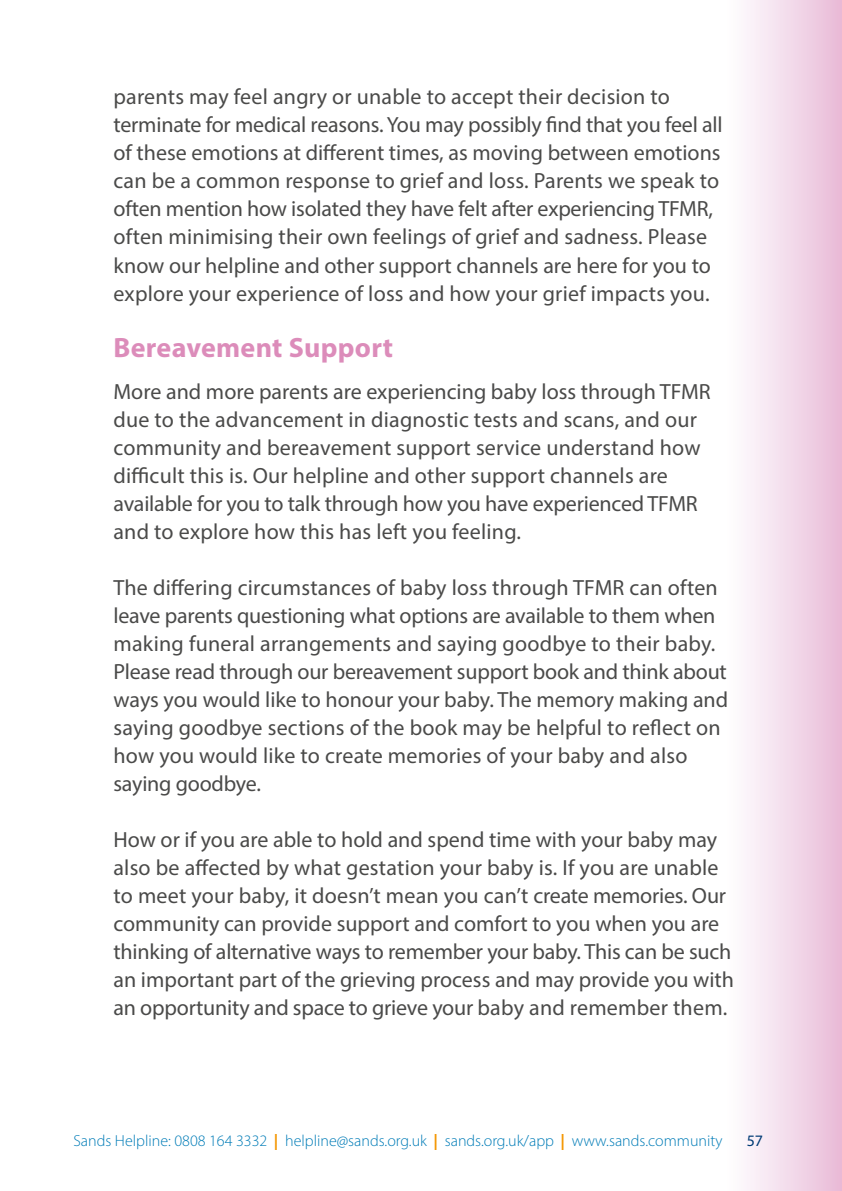
<style>
.page{position:relative;width:842px;height:1191px;background:#fff}
.page>*{position:absolute;margin:0;border:0;box-sizing:border-box;transform-origin:0 0}
.t1{font:700 28px "Myriad Pro";letter-spacing:.01em;color:#dc8cba}
.t2{font:22px/28px "Myriad Pro";color:#4a4a49}
.t3{font:300 16px "Myriad Pro";color:#007cb7}
.t4{font:16px "Myriad Pro";color:#003b75}
.s1{font-weight:700;color:#f49600}
</style>
<div class="page">
<div style="left:722px;top:0;width:119px;height:1191px;background:linear-gradient(to right,#fff,#e9bcd8)"></div>
<p class="t2" style="left:113px;top:83px;width:610px">parents may feel angry or unable to accept their decision to terminate for medical reasons. You may possibly find that you feel all of these emotions at different times, as moving between emotions can be a common response to grief and loss. Parents we speak to often mention how isolated they have felt after experiencing TFMR, often minimising their own feelings of grief and sadness. Please know our helpline and other support channels are here for you to explore your experience of loss and how your grief impacts you.</p>
<p class="t1" style="left:113px;top:329px;width:281px">Bereavement Support</p>
<p class="t2" style="left:113px;top:377px;width:598px">More and more parents are experiencing baby loss through TFMR due to the advancement in diagnostic tests and scans, and our community and bereavement support service understand how difficult this is. Our helpline and other support channels are available for you to talk through how you have experienced TFMR and to explore how this has left you feeling.</p>
<p class="t2" style="left:113px;top:573px;width:616px">The differing circumstances of baby loss through TFMR can often leave parents questioning what options are available to them when making funeral arrangements and saying goodbye to their baby.<br>Please read through our bereavement support book and think about ways you would like to honour your baby. The memory making and saying goodbye sections of the book may be helpful to reflect on how you would like to create memories of your baby and also saying goodbye.</p>
<p class="t2" style="left:113px;top:825px;width:622px">How or if you are able to hold and spend time with your baby may also be affected by what gestation your baby is. If you are unable to meet your baby, it doesn’t mean you can’t create memories. Our community can provide support and comfort to you when you are thinking of alternative ways to remember your baby. This can be such an important part of the grieving process and may provide you with an opportunity and space to grieve your baby and remember them.</p>
<p class="t3" style="left:73px;top:1130px;width:650px">Sands Helpline: 0808 164 3332 <span class="s1">|</span> helpline@sands.org.uk <span class="s1">|</span> sands.org.uk/app <span class="s1">|</span> www.sands.community</p>
<p class="t4" style="left:746px;top:1130px;width:18px">57</p>
</div>
